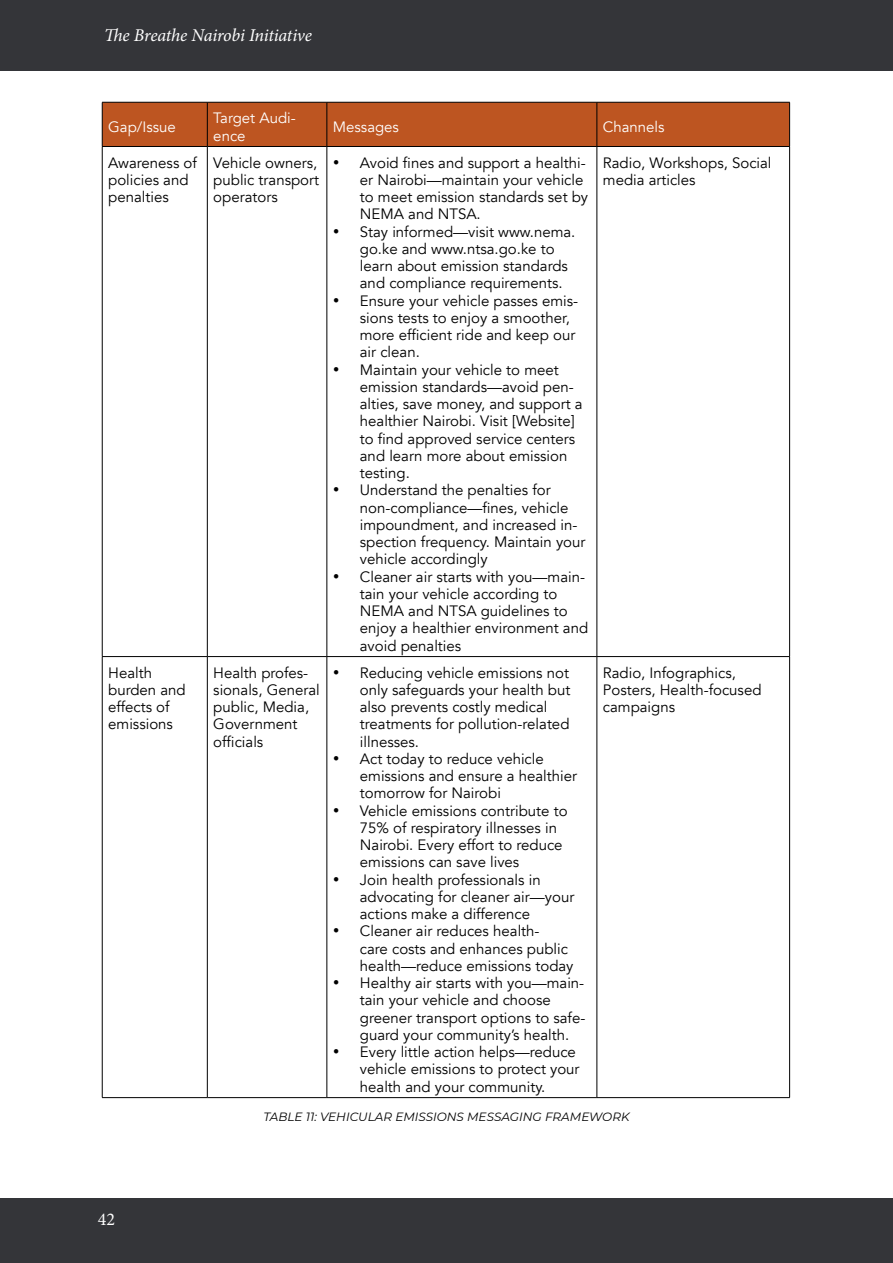
<style>
.page{position:relative;width:893px;height:1263px;background:#fff}
.page>*{position:absolute;margin:0;border:0;box-sizing:border-box;transform-origin:0 0}
.t1{font:italic 18px "Minion Pro";letter-spacing:-.015em;color:#fff}
.t2{font:18px "Minion Pro";color:#fff}
.t3{font:15px/17.2px "Avenir";color:#000}
.t4{font:15px/17.2px "Avenir";color:#fff}
.t5{font:italic 12px "Montserrat";color:#000}
</style>
<div class="page">
<div style="left:0;top:0;width:893px;height:71px;background:#343539"></div>
<div style="left:0;top:1198px;width:893px;height:65px;background:#343539"></div>
<div style="left:103px;top:103px;width:686px;height:43px;background:#bd5521"></div>
<hr style="left:102px;top:102px;width:105px;height:1px;background:#000">
<hr style="left:102px;top:102px;width:1px;height:44px;background:#000">
<hr style="left:207px;top:102px;width:120px;height:1px;background:#000">
<hr style="left:207px;top:102px;width:1px;height:44px;background:#000">
<hr style="left:327px;top:102px;width:270px;height:1px;background:#000">
<hr style="left:327px;top:102px;width:1px;height:44px;background:#000">
<hr style="left:597px;top:102px;width:193px;height:1px;background:#000">
<hr style="left:597px;top:102px;width:1px;height:44px;background:#000">
<hr style="left:789px;top:102px;width:1px;height:44px;background:#000">
<hr style="left:102px;top:146px;width:105px;height:1px;background:#000">
<hr style="left:207px;top:146px;width:120px;height:1px;background:#000">
<hr style="left:327px;top:146px;width:270px;height:1px;background:#000">
<hr style="left:597px;top:146px;width:193px;height:1px;background:#000">
<hr style="left:102px;top:147px;width:1px;height:509px;background:#000">
<hr style="left:207px;top:147px;width:1px;height:509px;background:#000">
<hr style="left:327px;top:147px;width:1px;height:509px;background:#000">
<hr style="left:597px;top:147px;width:1px;height:509px;background:#000">
<hr style="left:789px;top:147px;width:1px;height:509px;background:#000">
<hr style="left:102px;top:656px;width:105px;height:1px;background:#000">
<hr style="left:102px;top:657px;width:1px;height:440px;background:#000">
<hr style="left:207px;top:656px;width:120px;height:1px;background:#000">
<hr style="left:207px;top:657px;width:1px;height:440px;background:#000">
<hr style="left:327px;top:656px;width:270px;height:1px;background:#000">
<hr style="left:327px;top:657px;width:1px;height:440px;background:#000">
<hr style="left:597px;top:656px;width:193px;height:1px;background:#000">
<hr style="left:597px;top:657px;width:1px;height:440px;background:#000">
<hr style="left:789px;top:657px;width:1px;height:440px;background:#000">
<hr style="left:102px;top:1097px;width:105px;height:1px;background:#000">
<hr style="left:207px;top:1097px;width:120px;height:1px;background:#000">
<hr style="left:327px;top:1097px;width:270px;height:1px;background:#000">
<hr style="left:597px;top:1097px;width:193px;height:1px;background:#000">
<p class="t1" style="left:104px;top:23px;width:209px">The Breathe Nairobi Initiative</p>
<p class="t4" style="left:108px;top:118px;width:69px">Gap/Issue</p>
<p class="t4" style="left:213px;top:110px;width:84px">Target Audi&shy;ence</p>
<p class="t4" style="left:333px;top:118px;width:68px">Messages</p>
<p class="t4" style="left:603px;top:118px;width:63px">Channels</p>
<p class="t3" style="left:108px;top:154px;width:90px">Awareness of policies and penalties</p>
<p class="t3" style="left:213px;top:154px;width:107px">Vehicle owners, public transport operators</p>
<p class="t3" style="left:360px;top:154px;width:230px;text-indent:-27px">• Avoid fines and support a healthi&shy;er Nairobi—maintain your vehicle to meet emission standards set by<br>NEMA and NTSA.</p>
<p class="t3" style="left:360px;top:223px;width:217px;text-indent:-27px">• Stay informed—visit www.nema. go.ke and www.ntsa.go.ke to learn about emission standards and compliance requirements.</p>
<p class="t3" style="left:360px;top:292px;width:220px;text-indent:-27px">• Ensure your vehicle passes emis&shy;sions tests to enjoy a smoother, more efficient ride and keep our air clean.</p>
<p class="t3" style="left:360px;top:361px;width:224px;text-indent:-27px">• Maintain your vehicle to meet emission standards—avoid pen&shy;alties, save money, and support a healthier Nairobi. Visit [Website] to find approved service centers and learn more about emission testing.</p>
<p class="t3" style="left:360px;top:482px;width:227px;text-indent:-27px">• Understand the penalties for non-compliance—fines, vehicle impoundment, and increased in&shy;spection frequency. Maintain your vehicle accordingly</p>
<p class="t3" style="left:360px;top:568px;width:230px;text-indent:-27px">• Cleaner air starts with you—main&shy;tain your vehicle according to<br>NEMA and NTSA guidelines to enjoy a healthier environment and avoid penalties</p>
<p class="t3" style="left:603px;top:154px;width:170px">Radio, Workshops, Social media articles</p>
<p class="t3" style="left:108px;top:664px;width:79px">Health burden and effects of emissions</p>
<p class="t3" style="left:213px;top:664px;width:108px">Health profes&shy;sionals, General public, Media,<br>Government officials</p>
<p class="t3" style="left:360px;top:664px;width:212px;text-indent:-27px">• Reducing vehicle emissions not only safeguards your health but also prevents costly medical treatments for pollution-related illnesses.</p>
<p class="t3" style="left:360px;top:750px;width:219px;text-indent:-27px">• Act today to reduce vehicle emissions and ensure a healthier tomorrow for Nairobi</p>
<p class="t3" style="left:360px;top:802px;width:209px;text-indent:-27px">• Vehicle emissions contribute to<br>75% of respiratory illnesses in<br>Nairobi. Every effort to reduce emissions can save lives</p>
<p class="t3" style="left:360px;top:871px;width:216px;text-indent:-27px">• Join health professionals in advocating for cleaner air—your actions make a difference</p>
<p class="t3" style="left:360px;top:923px;width:215px;text-indent:-27px">• Cleaner air reduces health-<br>care costs and enhances public health—reduce emissions today</p>
<p class="t3" style="left:360px;top:974px;width:227px;text-indent:-27px">• Healthy air starts with you—main&shy;tain your vehicle and choose greener transport options to safe&shy;guard your community’s health.</p>
<p class="t3" style="left:360px;top:1043px;width:221px;text-indent:-27px">• Every little action helps—reduce vehicle emissions to protect your health and your community.</p>
<p class="t3" style="left:603px;top:664px;width:160px">Radio, Infographics,<br>Posters, Health-focused campaigns</p>
<p class="t2" style="left:98px;top:1207px;width:19px">42</p>
<p class="t5" style="left:263px;top:1108px;width:368px">TABLE 11: VEHICULAR EMISSIONS MESSAGING FRAMEWORK</p>
</div>
